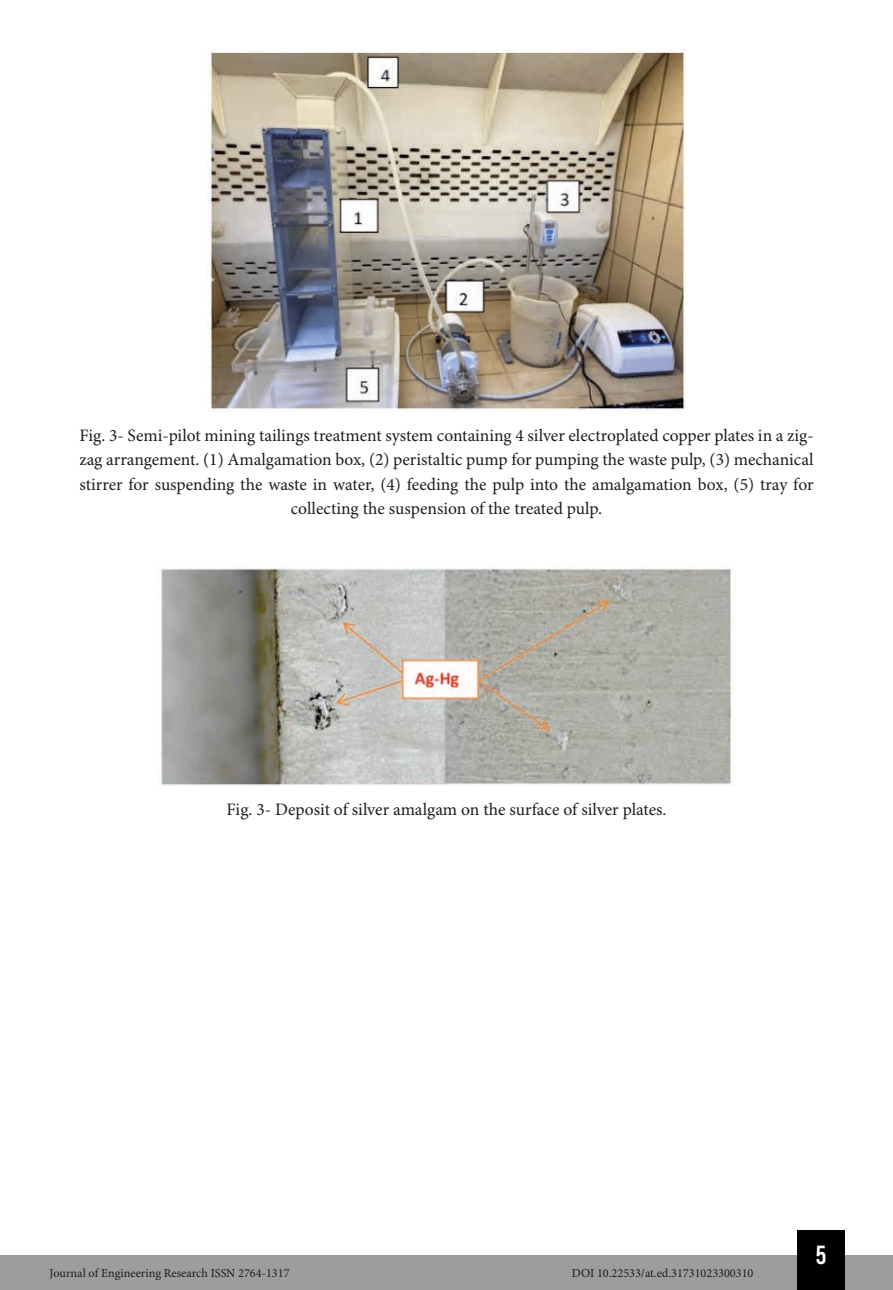
<style>
.page{position:relative;width:893px;height:1290px;background:#fff}
.page>*{position:absolute;margin:0;border:0;box-sizing:border-box;transform-origin:0 0}
.t1{font:26.25px "Bebas Kai";color:#fff}
.t2{font:17.5px/24.5px "Minion Pro";color:#1d1d1b;text-align:center}
.t3{font:12.25px "Minion Pro";color:#1d1d1b}
</style>
<div class="page">
<div style="left:0;top:1255px;width:893px;height:35px;background:#9d9d9d"></div>
<div style="left:797px;top:1230px;width:48px;height:60px;background:#000"></div>
<img style="left:207px;top:50px;width:479px;height:361px">
<img style="left:157px;top:567px;width:575px;height:218px">
<p class="t2" style="left:79px;top:424px;width:736px">Fig. 3- Semi-pilot mining tailings treatment system containing 4 silver electroplated copper plates in a zig&shy;zag arrangement. (1) Amalgamation box, (2) peristaltic pump for pumping the waste pulp, (3) mechanical stirrer for suspending the waste in water, (4) feeding the pulp into the amalgamation box, (5) tray for collecting the suspension of the treated pulp.</p>
<p class="t2" style="left:226px;top:797px;width:442px">Fig. 3- Deposit of silver amalgam on the surface of silver plates.</p>
<p class="t3" style="left:50px;top:1266px;width:241px">Journal of Engineering Research ISSN 2764-1317</p>
<p class="t3" style="left:572px;top:1266px;width:183px">DOI 10.22533/at.ed.31731023300310</p>
<h1 class="t1" style="left:816px;top:1241px;width:12px">5</h1>
</div>
